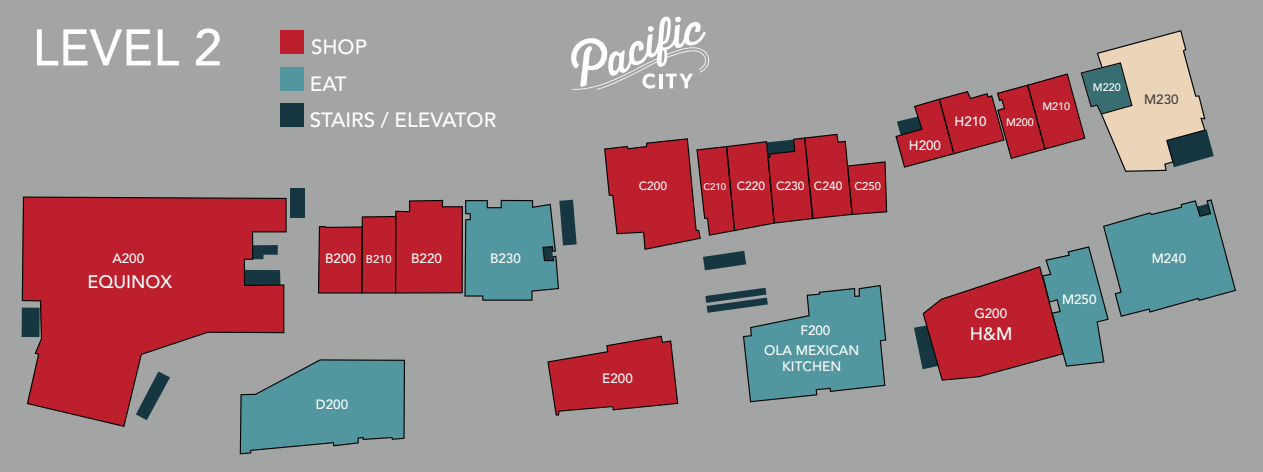
<style>
.page{position:relative;width:1263px;height:472px;background:#fff}
.page>*{position:absolute;margin:0;border:0;box-sizing:border-box;transform-origin:0 0}
.t1{font:500 50.92px "Avenir";color:#fff}
.t2{font:500 20.48px/36.8px "Avenir";color:#fff}
.t3{font:500 18px "Avenir";color:#fff}
.t4{font:500 13.6px/16.3px "Avenir";color:#fff;text-align:center}
.t5{font:500 13.36px "Avenir";color:#fff}
.t6{font:500 13.36px "Avenir";color:#424142}
.t7{font:500 11.96px "Avenir";color:#fff}
.t8{font:500 11.2px "Avenir";color:#fff}
.t9{font:500 10.8px "Avenir";color:#fff}
.s1{font-size:9.6px}
.s2{font-size:11.2px}
</style>
<div class="page">
<div style="left:0;top:0;width:1262px;height:472px;background:#a3a4a4"></div>
<svg style="left:22px;top:197px;width:265px;height:230px;fill:#bd1f2d"></svg>
<svg style="left:240px;top:359px;width:165px;height:95px"></svg>
<svg style="left:547px;top:336px;width:131px;height:80px"></svg>
<svg style="left:914px;top:199px;width:322px;height:182px"></svg>
<svg style="left:895px;top:30px;width:318px;height:142px"></svg>
<svg style="left:705px;top:285px;width:181px;height:117px"></svg>
<svg style="left:604px;top:134px;width:283px;height:136px"></svg>
<svg style="left:318px;top:200px;width:258px;height:101px"></svg>
<div style="left:290px;top:188px;width:15px;height:30px;background:#163742"></div>
<div style="left:280px;top:30px;width:24px;height:24px;background:#bd1f2d"></div>
<div style="left:280px;top:67px;width:24px;height:24px;background:#5297a0"></div>
<div style="left:280px;top:103px;width:24px;height:24px;background:#163742"></div>
<svg style="left:571px;top:17px;width:138px;height:73px"></svg>
<h1 class="t1" style="left:32px;top:18px;width:191px">LEVEL 2</h1>
<h2 class="t2" style="left:310px;top:29px;width:188px">SHOP<br>EAT<br>STAIRS / ELEVATOR</h2>
<p class="t7" style="left:639px;top:179px;width:30px">C200</p>
<p class="t7" style="left:703px;top:179px;width:179px"><span class="s1">C210</span> C220 C230 C240 <span class="s2">C250</span></p>
<p class="t5" style="left:908px;top:137px;width:34px">H200</p>
<p class="t5" style="left:954px;top:113px;width:34px">H210</p>
<p class="t9" style="left:1006px;top:116px;width:29px">M200</p>
<p class="t9" style="left:1042px;top:100px;width:29px">M210</p>
<p class="t9" style="left:1092px;top:81px;width:29px">M220</p>
<p class="t6" style="left:1144px;top:92px;width:36px">M230</p>
<p class="t5" style="left:112px;top:250px;width:33px">A200</p>
<p class="t5" style="left:325px;top:251px;width:32px">B200</p>
<p class="t5" style="left:411px;top:251px;width:32px">B220</p>
<p class="t5" style="left:490px;top:251px;width:32px">B230</p>
<p class="t5" style="left:1151px;top:250px;width:36px">M240</p>
<p class="t8" style="left:366px;top:252px;width:27px">B210</p>
<h3 class="t3" style="left:88px;top:272px;width:86px">EQUINOX</h3>
<p class="t5" style="left:316px;top:396px;width:34px">D200</p>
<p class="t5" style="left:602px;top:370px;width:32px">E200</p>
<p class="t5" style="left:800px;top:323px;width:31px">F200</p>
<p class="t4" style="left:764px;top:342px;width:96px">OLA MEXICAN<br>KITCHEN</p>
<p class="t5" style="left:974px;top:306px;width:34px">G200</p>
<h3 class="t3" style="left:969px;top:324px;width:44px">H&amp;M</h3>
<p class="t5" style="left:1062px;top:291px;width:36px">M250</p>
</div>
